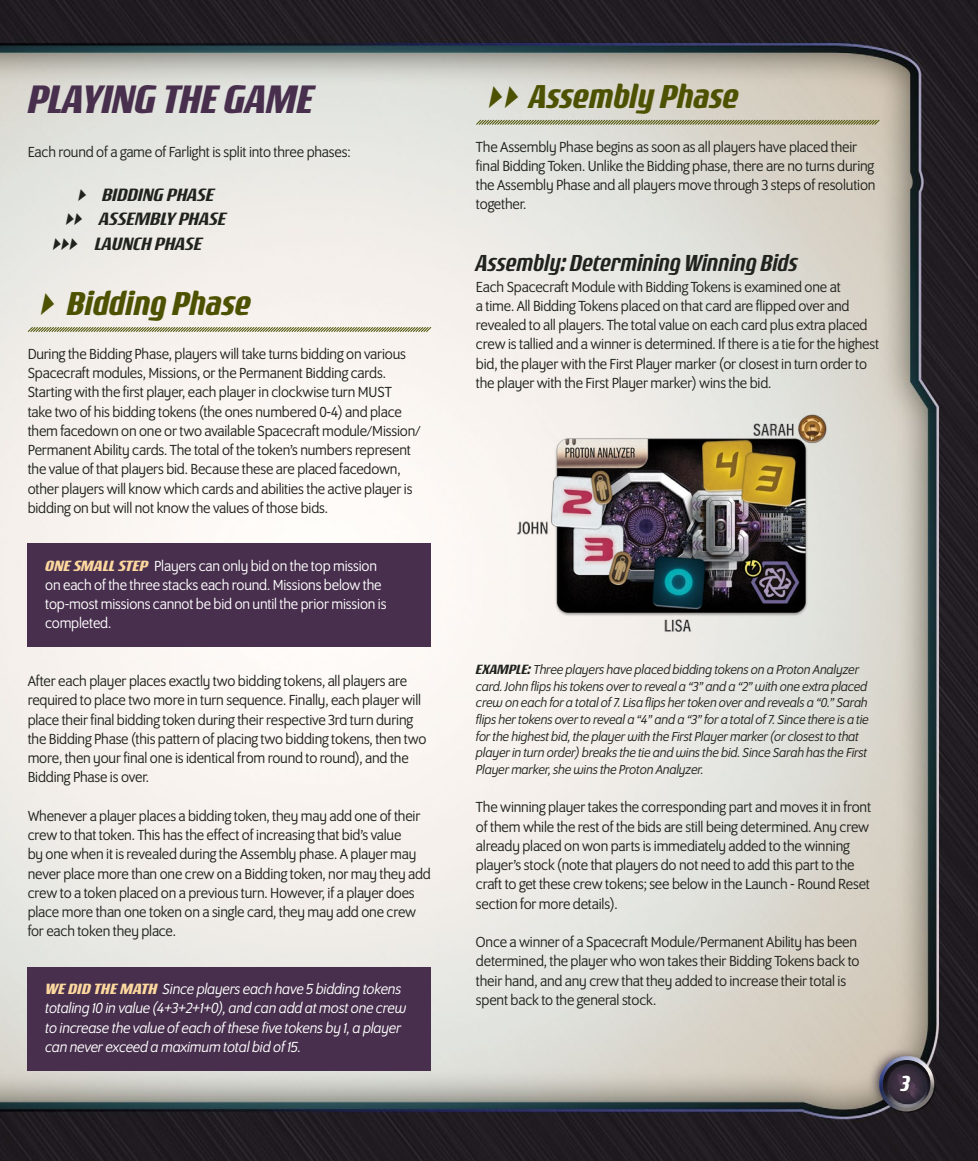
<style>
.page{position:relative;width:978px;height:1161px;background:#fff}
.page>*{position:absolute;margin:0;border:0;box-sizing:border-box;transform-origin:0 0}
.t1{font:italic 700 42px "Rogue Sans";letter-spacing:-.01em;color:#482f4d}
.t2{font:italic 700 35px "Rogue Sans";letter-spacing:-.01em;color:#4d5202}
.t3{font:italic 500 24.5px "Rogue Sans";color:#20221d}
.t4{font:italic 700 23.1px "Rogue Sans";color:#fff;scale:.91 1}
.t5{font:italic 500 18.9px "Rogue Sans";color:#20221d;scale:1.11 1}
.t6{font:15.75px/19.2px "Program OT";letter-spacing:-.01em;color:#20221d}
.t7{font:italic 15.75px/19.2px "Program OT";letter-spacing:-.01em;color:#fff}
.t8{font:15.75px/19.2px "Program OT";letter-spacing:-.01em;color:#fff}
.t9{font:italic 14px/16.6px "Program OT";letter-spacing:-.01em;color:#20221d}
.s1{font-family:"Rogue Sans";font-weight:700;font-style:italic;color:#fcd79e}
.s2{font-family:"Rogue Sans";font-weight:700;color:#fcd79e}
.s3{font-family:"Rogue Sans";font-weight:500;font-size:14.17px}
</style>
<div class="page">
<img style="left:0;top:0;width:977px;height:1161px">
<img style="left:878px;top:1056px;width:56px;height:55px">
<img style="left:882px;top:1060px;width:48px;height:47px;border-radius:24px">
<div style="left:896px;top:1074px;width:18px;height:22px;background:#20221d;opacity:.75"></div>
<svg style="left:27px;top:326px;width:405px;height:7px;background:#bab99b"></svg>
<div style="left:28px;top:543px;width:403px;height:104px;background:#482f4d"></div>
<div style="left:28px;top:967px;width:403px;height:103px;background:#482f4d"></div>
<svg style="left:475px;top:119px;width:405px;height:7px;background:#a8a886"></svg>
<img style="left:511px;top:399px;width:321px;height:256px">
<h1 class="t1" style="left:28px;top:74px;width:287px">PLAYING THE GAME</h1>
<p class="t6" style="left:28px;top:142px;width:324px">Each round of a game of Farlight is split into three phases:</p>
<p class="t5" style="left:71px;top:184px;width:131px">✔ BIDDING PHASE</p>
<p class="t5" style="left:58px;top:208px;width:152px">✔✔ ASSEMBLY PHASE</p>
<p class="t5" style="left:45px;top:233px;width:143px">✔✔✔ LAUNCH PHASE</p>
<h2 class="t2" style="left:28px;top:282px;width:225px">✔Bidding Phase</h2>
<p class="t6" style="left:28px;top:344px;width:394px">During the Bidding Phase, players will take turns bidding on various Spacecraft modules, Missions, or the Permanent Bidding cards.<br>Starting with the first player, each player in clockwise turn MUST<br>take two of his bidding tokens (the ones numbered 0-4) and place them facedown on one or two available Spacecraft module/Mission/ Permanent Ability cards. The total of the token’s numbers represent the value of that players bid. Because these are placed facedown, other players will know which cards and abilities the active player is bidding on but will not know the values of those bids.</p>
<p class="t8" style="left:45px;top:556px;width:343px"><span class="s1">ONE SMALL STEP</span> Players can only bid on the top mission on each of the three stacks each round. Missions below the top-most missions cannot be bid on until the prior mission is completed.</p>
<p class="t6" style="left:28px;top:671px;width:400px">After each player places exactly two bidding tokens, all players are required to place two more in turn sequence. Finally, each player will place their final bidding token during their respective 3rd turn during the Bidding Phase (this pattern of placing two bidding tokens, then two more, then your final one is identical from round to round), and the Bidding Phase is over.</p>
<p class="t6" style="left:28px;top:806px;width:404px">Whenever a player places a bidding token, they may add one of their crew to that token. This has the effect of increasing that bid’s value<br>by one when it is revealed during the Assembly phase. A player may never place more than one crew on a Bidding token, nor may they add crew to a token placed on a previous turn. However, if a player does place more than one token on a single card, they may add one crew for each token they place.</p>
<p class="t7" style="left:45px;top:979px;width:362px"><span class="s2">WE DID THE MATH</span> Since players each have 5 bidding tokens totaling 10 in value (4+3+2+1+0), and can add at most one crew to increase the value of each of these five tokens by 1, a player can never exceed a maximum total bid of 15.</p>
<h2 class="t2" style="left:476px;top:75px;width:264px">✔✔Assembly Phase</h2>
<p class="t6" style="left:476px;top:137px;width:401px">The Assembly Phase begins as soon as all players have placed their final Bidding Token. Unlike the Bidding phase, there are no turns during the Assembly Phase and all players move through 3 steps of resolution together.</p>
<h3 class="t3" style="left:476px;top:249px;width:323px">Assembly: Determining Winning Bids</h3>
<p class="t6" style="left:476px;top:277px;width:404px">Each Spacecraft Module with Bidding Tokens is examined one at<br>a time. All Bidding Tokens placed on that card are flipped over and revealed to all players. The total value on each card plus extra placed crew is tallied and a winner is determined. If there is a tie for the highest bid, the player with the First Player marker (or closest in turn order to the player with the First Player marker) wins the bid.</p>
<p class="t9" style="left:476px;top:661px;width:394px"><span class="s3">EXAMPLE:</span> Three players have placed bidding tokens on a Proton Analyzer card. John flips his tokens over to reveal a “3” and a “2” with one extra placed crew on each for a total of 7. Lisa flips her token over and reveals a “0.” Sarah flips her tokens over to reveal a “4” and a “3” for a total of 7. Since there is a tie for the highest bid, the player with the First Player marker (or closest to that player in turn order) breaks the tie and wins the bid. Since Sarah has the First Player marker, she wins the Proton Analyzer.</p>
<p class="t6" style="left:476px;top:797px;width:396px">The winning player takes the corresponding part and moves it in front of them while the rest of the bids are still being determined. Any crew already placed on won parts is immediately added to the winning player’s stock (note that players do not need to add this part to the craft to get these crew tokens; see below in the Launch - Round Reset section for more details).</p>
<p class="t6" style="left:476px;top:932px;width:385px">Once a winner of a Spacecraft Module/Permanent Ability has been determined, the player who won takes their Bidding Tokens back to their hand, and any crew that they added to increase their total is spent back to the general stock.</p>
<h3 class="t4" style="left:900px;top:1070px;width:11px">3</h3>
</div>
